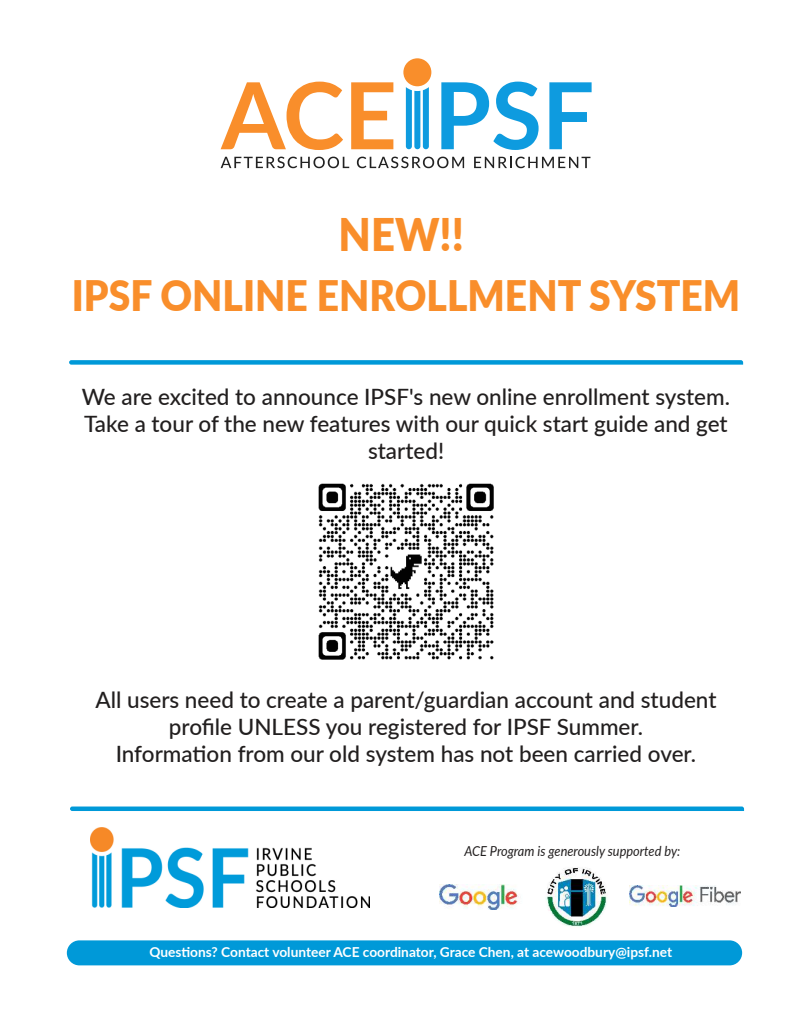
<style>
.page{position:relative;width:810px;height:1035px;background:#fff}
.page>*{position:absolute;margin:0;border:0;box-sizing:border-box;transform-origin:0 0}
.t1{font:900 45px "Lato";color:#f98e2b;scale:.93 1}
.t2{font:900 42px "Lato";color:#f98e2b;scale:.93 1}
.t3{font:500 22.5px/27px "Lato";color:#221f1f;text-align:center}
.t4{font:700 13.75px "Lato";color:#fff}
.t5{font:italic 13.75px "Lato";color:#221f1f;scale:.93 1}
</style>
<div class="page">
<svg style="left:69px;top:360px;width:674px;height:5px"></svg>
<div style="left:67px;top:940px;width:675px;height:25px;background:#0099d8;border-radius:13px"></div>
<img style="left:545px;top:867px;width:62px;height:60px">
<svg style="left:221px;top:82px;width:122px;height:68px"></svg>
<svg style="left:351px;top:82px;width:42px;height:67px"></svg>
<svg style="left:441px;top:82px;width:98px;height:68px"></svg>
<svg style="left:549px;top:82px;width:43px;height:67px"></svg>
<div style="left:403px;top:58px;width:28px;height:28px;background:#f98e2b;border-radius:50%"></div>
<svg style="left:406px;top:87px;width:23px;height:62px"></svg>
<svg style="left:221px;top:157px;width:128px;height:11px"></svg>
<svg style="left:357px;top:157px;width:107px;height:11px"></svg>
<svg style="left:474px;top:157px;width:116px;height:11px"></svg>
<img style="left:630px;top:886px;width:111px;height:20px">
<img style="left:440px;top:885px;width:79px;height:25px">
<hr style="left:70px;top:807px;width:674px;height:4px;background:#0099d8">
<img style="left:91px;top:827px;width:279px;height:81px">
<img style="left:318px;top:483px;width:176px;height:177px">
<h1 class="t1" style="left:339px;top:200px;width:136px">NEW!!</h1>
<h2 class="t2" style="left:72px;top:271px;width:720px">IPSF ONLINE ENROLLMENT SYSTEM</h2>
<p class="t3" style="left:82px;top:382px;width:650px">We are excited to announce IPSF's new online enrollment system.<br>Take a tour of the new features with our quick start guide and get started!</p>
<p class="t3" style="left:95px;top:685px;width:623px">All users need to create a parent/guardian account and student profile UNLESS you registered for IPSF Summer.<br>Information from our old system has not been carried over.</p>
<p class="t5" style="left:464px;top:846px;width:234px">ACE Program is generously supported by:</p>
<p class="t4" style="left:149px;top:942px;width:524px">Questions? Contact volunteer ACE coordinator, Grace Chen, at acewoodbury@ipsf.net</p>
</div>
